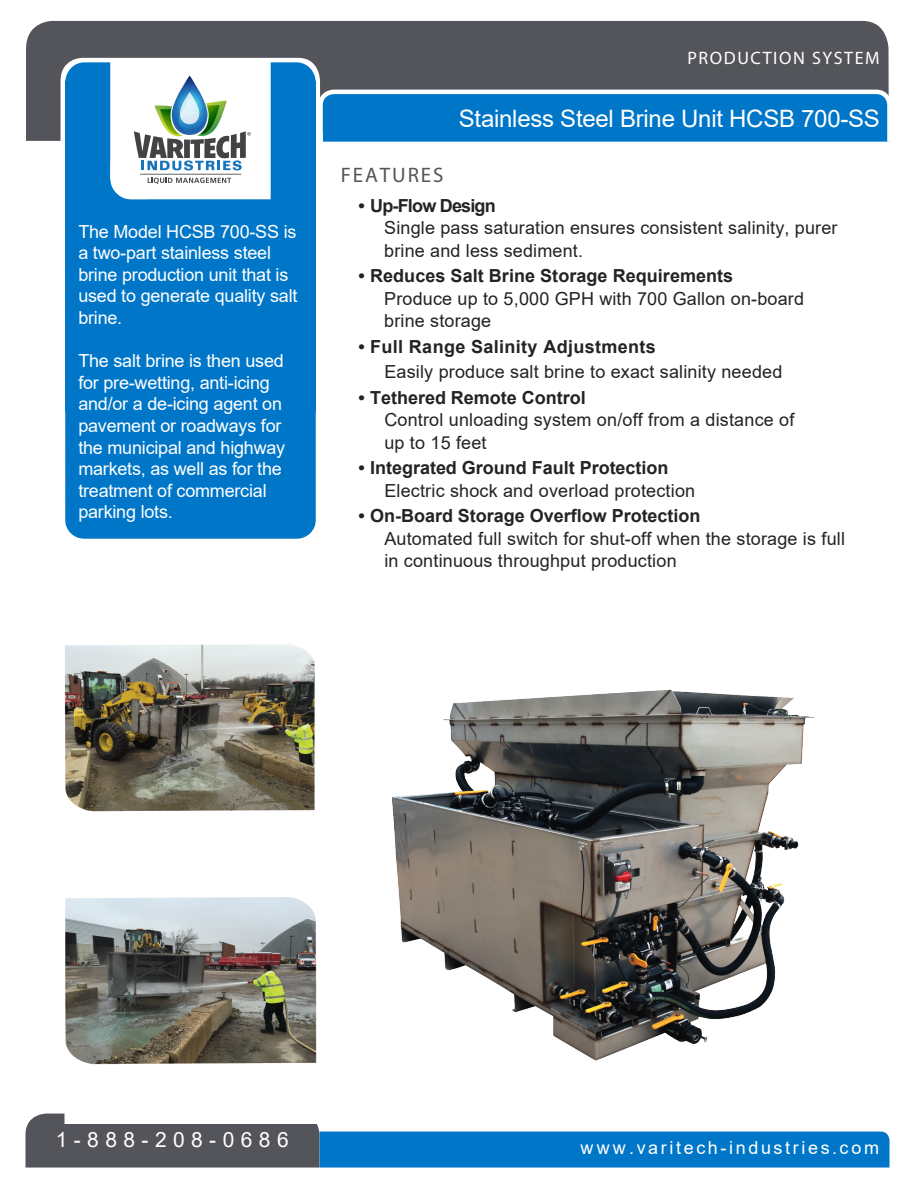
<style>
.page{position:relative;width:918px;height:1188px;background:#fff}
.page>*{position:absolute;margin:0;border:0;box-sizing:border-box;transform-origin:0 0}
.t1{font:24px "Arial";letter-spacing:-.01em;color:#fff}
.t2{font:21px "Arial";letter-spacing:.305em;color:#fff}
.t3{font:21px "Myriad Pro";letter-spacing:.09em;color:#54555a}
.t4{font:18px/22.5px "Arial";letter-spacing:.01em;color:#252223}
.t5{font:18px/21.6px "Arial";letter-spacing:-.01em;color:#fff}
.t6{font:700 18px "Arial";color:#252223}
.t7{font:700 18px "Arial";letter-spacing:.02em;color:#252223}
.t8{font:18px "Arial";letter-spacing:.145em;color:#fff}
.t9{font:18px "Myriad Pro";letter-spacing:.09em;color:#fff}
.t10{font:700 18px "Arial";letter-spacing:-.045em;color:#252223}
</style>
<div class="page">
<svg style="left:26px;top:1114px;width:864px;height:54px;background:#3c7ba8"></svg>
<div style="left:26px;top:20px;width:863px;height:121px;background:#54555a"></div>
<div style="left:65px;top:81px;width:251px;height:331px;background:#0076c8"></div>
<div style="left:65px;top:412px;width:251px;height:127px;background:#0076c8"></div>
<svg style="left:65px;top:58px;width:825px;height:142px"></svg>
<img style="left:60px;top:644px;width:830px;height:480px">
<p class="t5" style="left:78px;top:220px;width:221px">The Model HCSB 700-SS is a two-part stainless steel brine production unit that is used to generate quality salt brine.</p>
<p class="t5" style="left:78px;top:350px;width:208px">The salt brine is then used for pre-wetting, anti-icing and/or a de-icing agent on pavement or roadways for the municipal and highway markets, as well as for the treatment of commercial parking lots.</p>
<p class="t9" style="left:687px;top:47px;width:194px">PRODUCTION SYSTEM</p>
<p class="t3" style="left:341px;top:162px;width:104px">FEATURES</p>
<h1 class="t1" style="left:459px;top:102px;width:423px">Stainless Steel Brine Unit HCSB 700-SS</h1>
<p class="t10" style="left:358px;top:193px;width:139px">• Up-Flow Design</p>
<p class="t4" style="left:384px;top:217px;width:455px">Single pass saturation ensures consistent salinity, purer brine and less sediment.</p>
<p class="t6" style="left:358px;top:263px;width:376px">• Reduces Salt Brine Storage Requirements</p>
<p class="t4" style="left:384px;top:287px;width:421px">Produce up to 5,000 GPH with 700 Gallon on-board brine storage</p>
<p class="t7" style="left:358px;top:334px;width:299px">• Full Range Salinity Adjustments</p>
<p class="t4" style="left:384px;top:361px;width:399px">Easily produce salt brine to exact salinity needed</p>
<p class="t6" style="left:358px;top:385px;width:229px">• Tethered Remote Control</p>
<p class="t4" style="left:384px;top:409px;width:412px">Control unloading system on/off from a distance of up to 15 feet</p>
<p class="t6" style="left:358px;top:455px;width:312px">• Integrated Ground Fault Protection</p>
<p class="t4" style="left:384px;top:479px;width:312px">Electric shock and overload protection</p>
<p class="t6" style="left:358px;top:503px;width:344px">• On-Board Storage Overflow Protection</p>
<p class="t4" style="left:384px;top:527px;width:462px">Automated full switch for shut-off when the storage is full in continuous throughput production</p>
<p class="t2" style="left:56px;top:1125px;width:234px">1-888-208-0686</p>
<p class="t8" style="left:581px;top:1135px;width:300px">www.varitech-industries.com</p>
</div>
